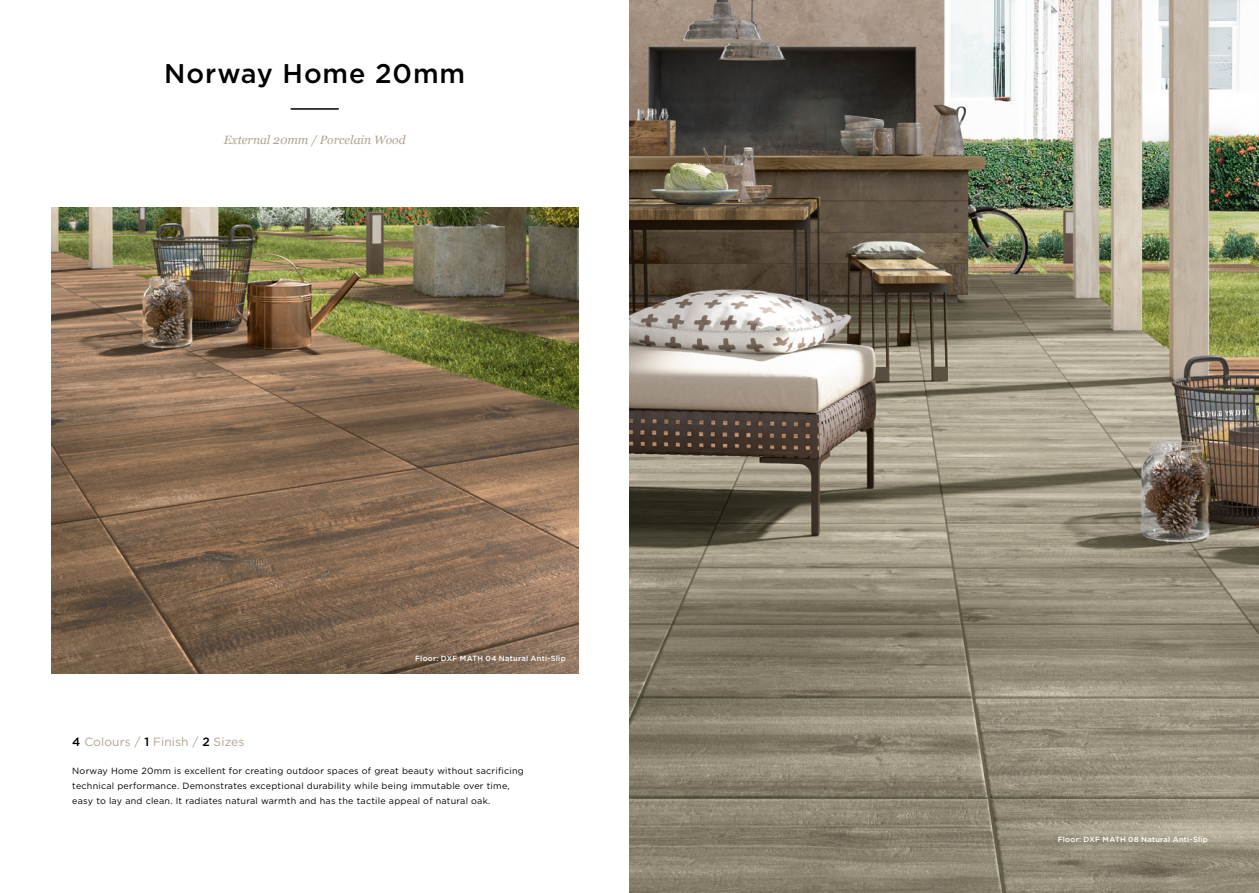
<style>
.page{position:relative;width:1259px;height:893px;background:#fff}
.page>*{position:absolute;margin:0;border:0;box-sizing:border-box;transform-origin:0 0}
.t1{font:500 27px "Gotham";letter-spacing:.03em;color:#000}
.hero_PF_serif_title{font:italic 12px "Georgia";color:#b2a391}
.t2{font:12px "Gotham";letter-spacing:.01em;color:#b2a391}
.hero_PF_serif_title-2{font:9px/15px "Gotham";letter-spacing:.025em;color:#000}
.t3{font:500 7.5px "Gotham";letter-spacing:.035em;color:#fff}
.s1{font-weight:500;color:#000}
</style>
<div class="page">
<hr style="left:291px;top:108px;width:48px;height:2px;background:#000">
<img style="left:629px;top:0;width:630px;height:893px">
<img style="left:51px;top:207px;width:527px;height:467px">
<p class="t1" style="left:164px;top:55px;width:302px">Norway Home 20mm</p>
<p class="hero_PF_serif_title" style="left:224px;top:132px;width:183px">External 20mm / Porcelain Wood</p>
<p class="t3" style="left:415px;top:654px;width:152px">Floor: DXF MATH 04 Natural Anti-Slip</p>
<p class="t2" style="left:72px;top:734px;width:174px"><span class="s1">4</span> Colours / <span class="s1">1</span> Finish / <span class="s1">2</span> Sizes</p>
<p class="hero_PF_serif_title-2" style="left:72px;top:763px;width:453px">Norway Home 20mm is excellent for creating outdoor spaces of great beauty without sacrificing technical performance. Demonstrates exceptional durability while being immutable over time, easy to lay and clean. It radiates natural warmth and has the tactile appeal of natural oak.</p>
<p class="t3" style="left:1057px;top:834px;width:152px">Floor: DXF MATH 08 Natural Anti-Slip</p>
</div>
